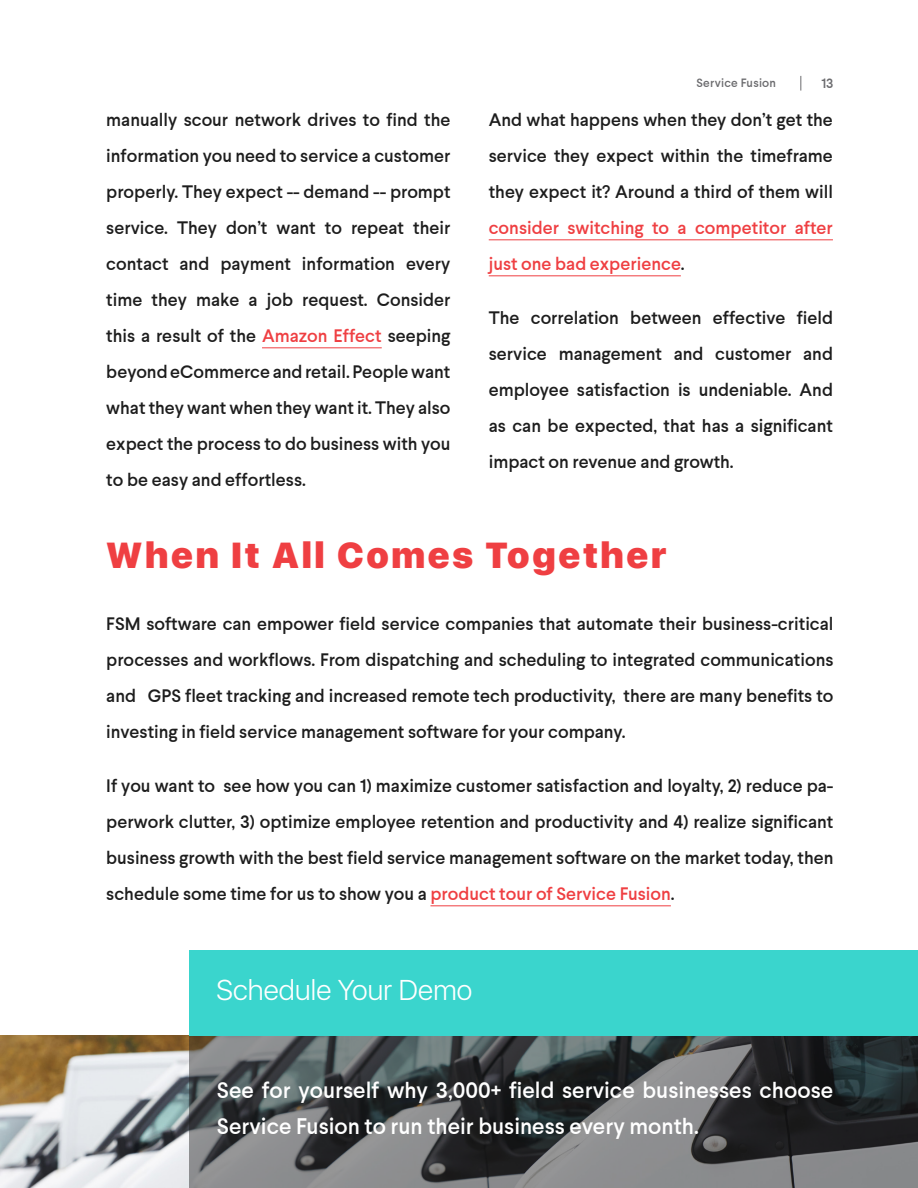
<style>
.page{position:relative;width:918px;height:1188px;background:#fff}
.page>*{position:absolute;margin:0;border:0;box-sizing:border-box;transform-origin:0 0}
.H2_Red{font:900 36px "SFUI Display";letter-spacing:.075em;color:#ef3f42}
.t1{font:300 28.5px "SFUI Display";letter-spacing:.005em;color:#fff}
.Body_Text{font:500 22.5px/36px "Larsseit";color:#fff}
.Body_Text-2{font:500 18px/36px "Larsseit";color:#1d1d1d;text-align:justify}
.t2{font:500 13.5px "Larsseit";color:#6b6b6e}
.t3{font:500 12px "Larsseit";letter-spacing:.02em;color:#6b6b6e}
.s1{color:#ef3f42}
</style>
<div class="page">
<img style="left:0;top:1036px;width:189px;height:152px">
<svg style="left:189px;top:1036px;width:729px;height:152px;background:#535658"></svg>
<div style="left:189px;top:950px;width:729px;height:86px;background:#3ad5cd"></div>
<svg style="left:800px;top:76px;width:1px;height:15px"></svg>
<hr style="left:262px;top:347px;width:120px;height:1px;background:#ef3f42">
<hr style="left:489px;top:239px;width:344px;height:1px;background:#ef3f42">
<hr style="left:489px;top:275px;width:192px;height:1px;background:#ef3f42">
<hr style="left:430px;top:905px;width:241px;height:1px;background:#ef3f42">
<p class="t3" style="left:697px;top:76px;width:81px">Service Fusion</p>
<p class="t2" style="left:821px;top:76px;width:14px">13</p>
<p class="Body_Text-2" style="left:106px;top:102px;width:346px">manually scour network drives to find the information you need to service a customer properly. They expect -- demand -- prompt service. They don’t want to repeat their contact and payment information every time they make a job request. Consider this a result of the <span class="s1">Amazon Effect</span> seeping beyond eCommerce and retail. People want what they want when they want it. They also expect the process to do business with you to be easy and effortless.</p>
<p class="Body_Text-2" style="left:489px;top:102px;width:346px">And what happens when they don’t get the service they expect within the timeframe they expect it? Around a third of them will <span class="s1">consider switching to a competitor after just one bad experience</span>.</p>
<p class="Body_Text-2" style="left:489px;top:300px;width:346px">The correlation between effective field service management and customer and employee satisfaction is undeniable. And as can be expected, that has a significant impact on revenue and growth.</p>
<p class="H2_Red" style="left:106px;top:529px;width:562px">When It All Comes Together</p>
<p class="Body_Text-2" style="left:106px;top:606px;width:729px">FSM software can empower field service companies that automate their business-critical processes and workflows. From dispatching and scheduling to integrated communications and GPS fleet tracking and increased remote tech productivity, there are many benefits to investing in field service management software for your company.</p>
<p class="Body_Text-2" style="left:106px;top:768px;width:729px">If you want to see how you can 1) maximize customer satisfaction and loyalty, 2) reduce pa&shy;perwork clutter, 3) optimize employee retention and productivity and 4) realize significant business growth with the best field service management software on the market today, then schedule some time for us to show you a <span class="s1">product tour of Service Fusion</span>.</p>
<p class="t1" style="left:216px;top:971px;width:257px">Schedule Your Demo</p>
<p class="Body_Text" style="left:217px;top:1072px;width:618px">See for yourself why 3,000+ field service businesses choose<br>Service Fusion to run their business every month.</p>
</div>
